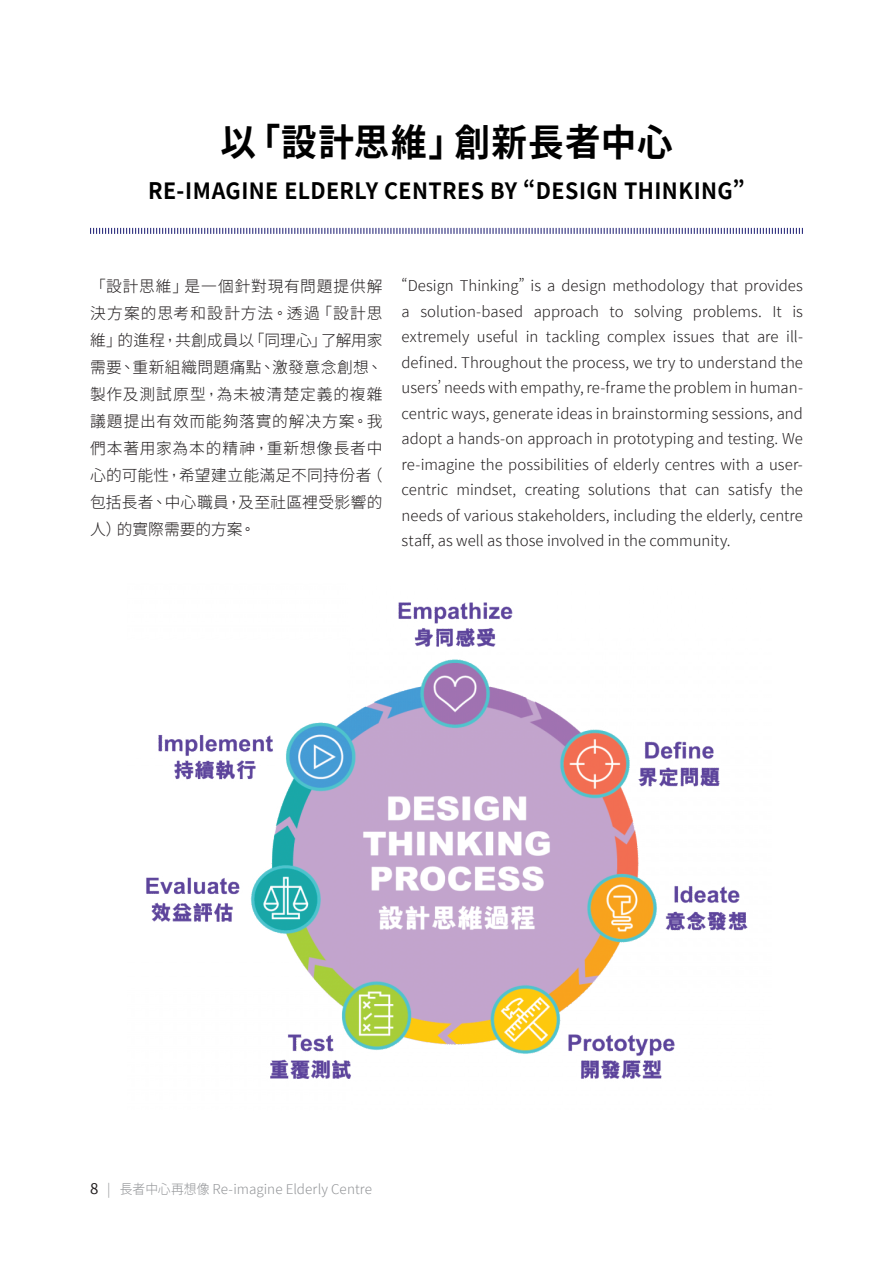
<style>
.page{position:relative;width:893px;height:1263px;background:#fff}
.page>*{position:absolute;margin:0;border:0;box-sizing:border-box;transform-origin:0 0}
.t1{font:700 37.5px "Taipei Sans TC Beta";letter-spacing:.03em;color:#000;scale:.95 1}
.t2{font:700 22.5px "Taipei Sans TC Beta";letter-spacing:.02em;color:#000;scale:.95 1}
.t3{font:300 15.75px/27px "Taipei Sans TC Beta";letter-spacing:.015em;color:#231f20;text-align:justify}
.t4{font:300 15px/25.5px "Taipei Sans TC Beta";color:#231f20;text-align:justify}
.t5{font:300 13.5px "Taipei Sans TC Beta";letter-spacing:.005em;color:#939598}
.s1{font-weight:400;font-size:15px;color:#231f20}
</style>
<div class="page">
<img style="left:146px;top:602px;width:602px;height:477px">
<svg style="left:90px;top:227px;width:713px;height:7px"></svg>
<h1 class="t1" style="left:220px;top:121px;width:478px">以「設計思維」創新長者中心</h1>
<h2 class="t2" style="left:148px;top:178px;width:630px">RE-IMAGINE ELDERLY CENTRES BY “DESIGN THINKING”</h2>
<p class="t3" style="left:90px;top:273px;width:294px">「設計思維」是一個針對現有問題提供解決方案的思考和設計方法。透過「設計思維」的進程，共創成員以「同理心」了解用家需要、重新組織問題痛點、激發意念創想、製作及測試原型，為未被清楚定義的複雜議題提出有效而能夠落實的解决方案。我們本著用家為本的精神，重新想像長者中心的可能性，希望建立能滿足不同持份者（包括長者、中心職員，及至社區裡受影響的人）的實際需要的方案。</p>
<p class="t4" style="left:402px;top:273px;width:403px">“Design Thinking” is a design methodology that provides a solution-based approach to solving problems. It is extremely useful in tackling complex issues that are ill&shy;defined. Throughout the process, we try to understand the users’ needs with empathy, re-frame the problem in human&shy;centric ways, generate ideas in brainstorming sessions, and adopt a hands-on approach in prototyping and testing. We re-imagine the possibilities of elderly centres with a user&shy;centric mindset, creating solutions that can satisfy the needs of various stakeholders, including the elderly, centre staff, as well as those involved in the community.</p>
<p class="t5" style="left:90px;top:1182px;width:284px"><span class="s1">8</span> | 長者中心再想像 Re-imagine Elderly Centre</p>
</div>
